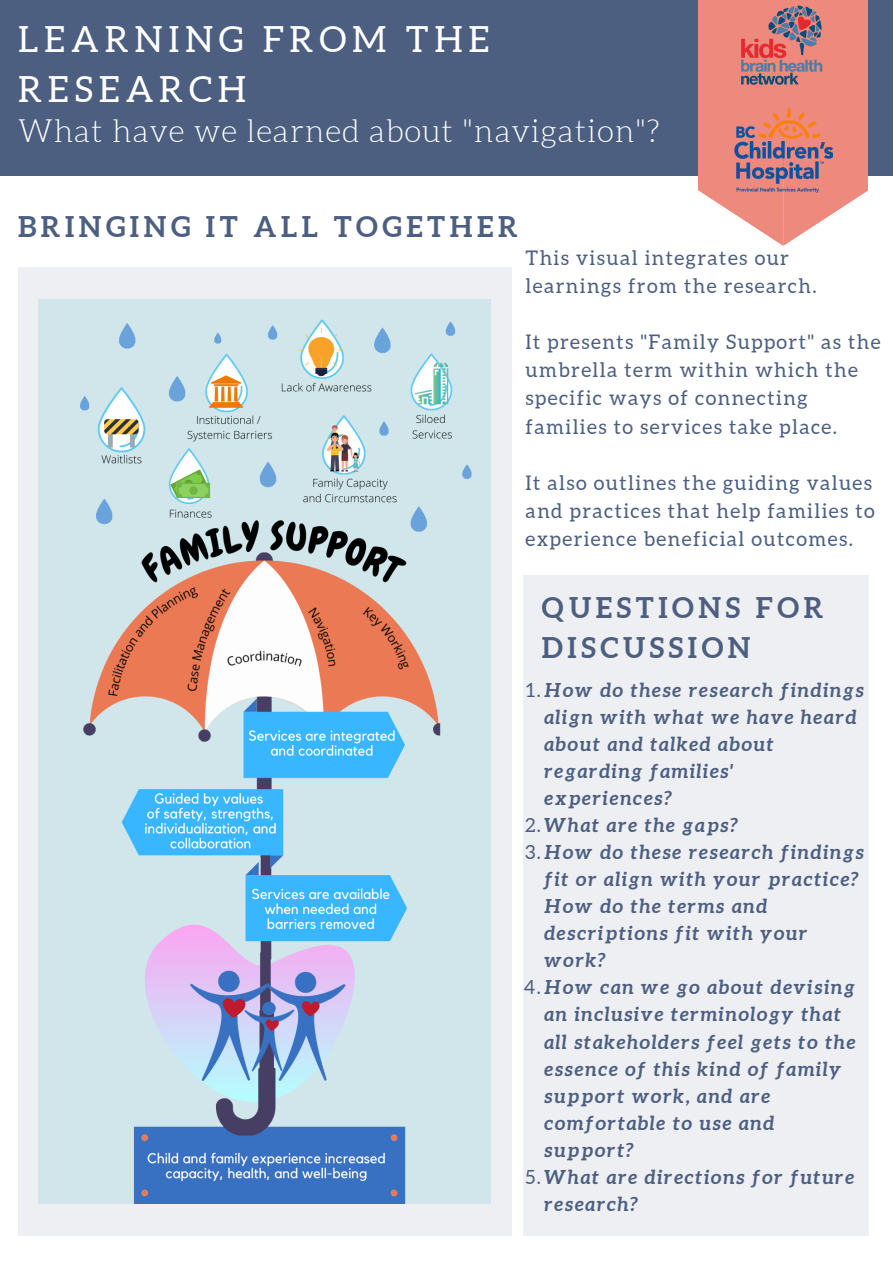
<style>
.page{position:relative;width:893px;height:1263px;background:#fff}
.page>*{position:absolute;margin:0;border:0;box-sizing:border-box;transform-origin:0 0}
.t1{font:36px/50.1px "Aleo";letter-spacing:.16em;color:#fff}
.t2{font:300 31.5px "Aleo";letter-spacing:.03em;color:#fff}
.t3{font:700 28.5px/39.4px "Aleo";letter-spacing:.16em;color:#4d5f81}
.t4{font:20.1px/28.1px "Aleo";letter-spacing:.07em;color:#4d5f81}
.t5{font:italic 700 19.5px/27px "Aleo";letter-spacing:.07em;color:#4d5f81}
.s1{font-weight:400;font-style:normal}
</style>
<div class="page">
<div style="left:18px;top:267px;width:493px;height:968px;background:#eeeff3"></div>
<div style="left:0;top:0;width:893px;height:175px;background:#4d5f81"></div>
<div style="left:699px;top:0;width:169px;height:157px;background:#ee897e"></div>
<svg style="left:699px;top:156px;width:169px;height:90px"></svg>
<img style="left:741px;top:5px;width:82px;height:80px">
<div style="left:523px;top:576px;width:345px;height:659px;background:#eeeff3"></div>
<img style="left:734px;top:108px;width:98px;height:86px">
<img style="left:38px;top:299px;width:452px;height:904px">
<p class="t1" style="left:18px;top:14px;width:473px">LEARNING FROM THE<br>RESEARCH</p>
<p class="t2" style="left:18px;top:114px;width:643px">What have we learned about "navigation"?</p>
<p class="t3" style="left:18px;top:207px;width:501px">BRINGING IT ALL TOGETHER</p>
<p class="t4" style="left:525px;top:243px;width:265px">This visual integrates our</p>
<p class="t4" style="left:525px;top:272px;width:292px">learnings from the research.</p>
<p class="t4" style="left:525px;top:328px;width:357px">It presents "Family Support" as the umbrella term within which the specific ways of connecting families to services take place.</p>
<p class="t4" style="left:525px;top:469px;width:351px">It also outlines the guiding values and practices that help families to experience beneficial outcomes.</p>
<p class="t3" style="left:542px;top:588px;width:283px">QUESTIONS FOR<br>DISCUSSION</p>
<p class="t5" style="left:544px;top:677px;width:321px;text-indent:-18px"><span class="s1">1.</span>How do these research findings align with what we have heard about and talked about regarding families' experiences?</p>
<p class="t5" style="left:525px;top:812px;width:215px"><span class="s1">2.</span>What are the gaps?</p>
<p class="t5" style="left:544px;top:839px;width:321px;text-indent:-19px"><span class="s1">3.</span>How do these research findings fit or align with your practice?<br>How do the terms and descriptions fit with your work?</p>
<p class="t5" style="left:544px;top:974px;width:313px;text-indent:-20px"><span class="s1">4.</span>How can we go about devising an inclusive terminology that all stakeholders feel gets to the essence of this kind of family support work, and are comfortable to use and support?</p>
<p class="t5" style="left:544px;top:1163px;width:311px;text-indent:-19px"><span class="s1">5.</span>What are directions for future research?</p>
</div>
